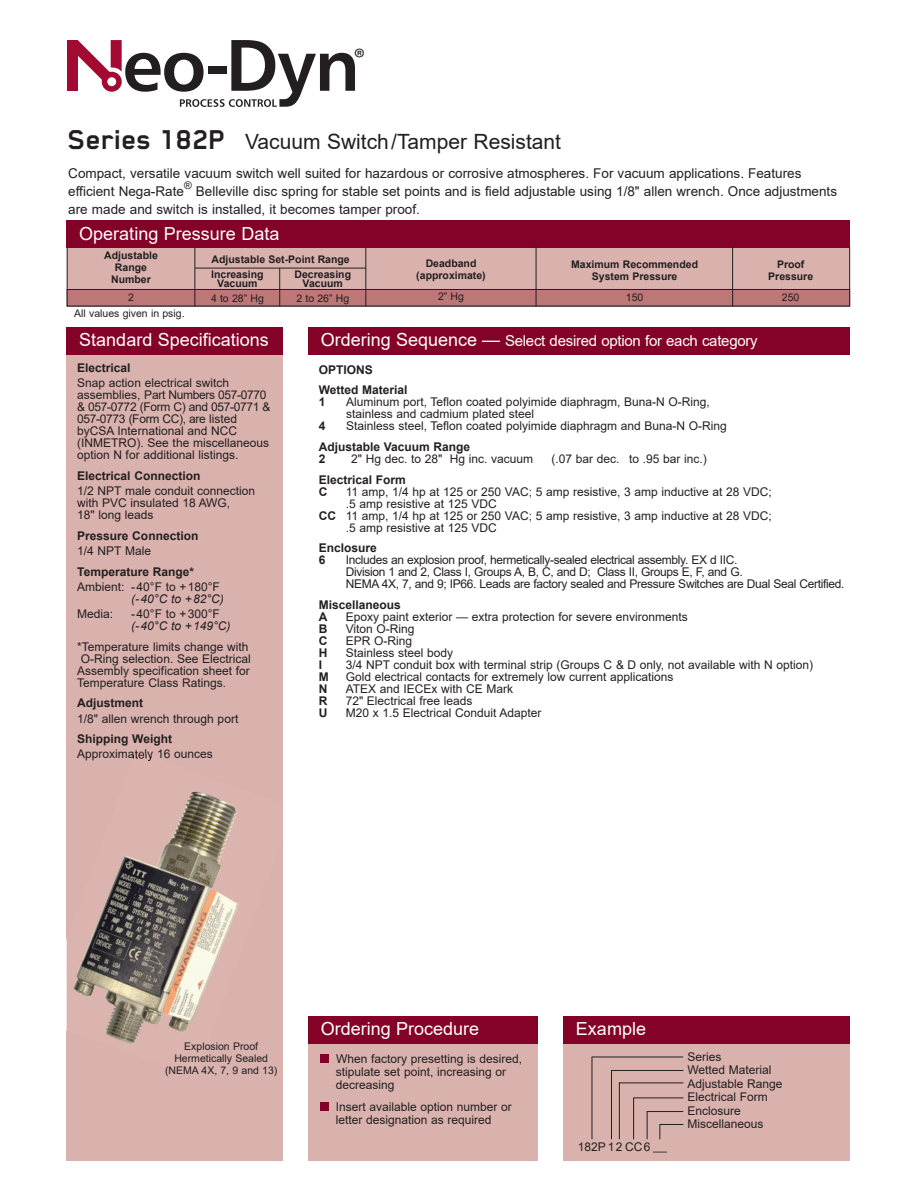
<style>
.page{position:relative;width:917px;height:1188px;background:#fff}
.page>*{position:absolute;margin:0;border:0;box-sizing:border-box;transform-origin:0 0}
.t1{font:27px "Myriad Pro";color:#231f20}
.t2{font:21px "Arial";color:#231f20}
.t3{font:18px "Arial";color:#fff}
.t4{font:15px "Arial";letter-spacing:-.015em;color:#fff}
.t5{font:13.5px/18px "Arial";color:#231f20}
.t6{font:12px/12px "Arial";color:#231f20}
.t7{font:12px/12px "Arial";letter-spacing:-.03em;color:#231f20}
.t8{font:700 12px/12px "Arial";color:#231f20}
.t9{font:italic 12px "Arial";color:#231f20}
.t10{font:700 10.5px/12px "Arial";color:#231f20;text-align:center}
.t11{font:10.5px/12px "Arial";color:#231f20;text-align:center}
.s1{font-family:"Blender";font-weight:700;font-size:31.5px}
.s2{font-size:18px}
.s3{font-weight:700}
</style>
<div class="page">
<div style="left:67px;top:353px;width:216px;height:807px;background:#d9b2ae"></div>
<div style="left:563px;top:1043px;width:287px;height:117px;background:#d9b2ae"></div>
<div style="left:67px;top:247px;width:782px;height:59px;background:#d9b2ae"></div>
<div style="left:67px;top:221px;width:783px;height:27px;background:#840128"></div>
<div style="left:67px;top:327px;width:216px;height:27px;background:#840128"></div>
<div style="left:308px;top:327px;width:542px;height:27px;background:#840128"></div>
<div style="left:67px;top:289px;width:782px;height:17px;background:#bc7776"></div>
<div style="left:67px;top:289px;width:783px;height:17px;border:1px solid #231f20"></div>
<div style="left:308px;top:1042px;width:230px;height:118px;background:#d9b2ae"></div>
<div style="left:320px;top:1054px;width:9px;height:8px;background:#840128"></div>
<div style="left:320px;top:1102px;width:9px;height:9px;background:#840128"></div>
<hr style="left:591px;top:1056px;width:92px;height:1px;background:#231f20">
<hr style="left:591px;top:1057px;width:1px;height:82px;background:#231f20">
<hr style="left:611px;top:1070px;width:72px;height:1px;background:#231f20">
<hr style="left:619px;top:1082px;width:64px;height:1px;background:#231f20">
<hr style="left:611px;top:1070px;width:1px;height:69px;background:#231f20">
<hr style="left:647px;top:1111px;width:36px;height:1px;background:#231f20">
<hr style="left:633px;top:1097px;width:50px;height:1px;background:#231f20">
<svg style="left:659px;top:1124px;width:24px;height:15px"></svg>
<hr style="left:619px;top:1082px;width:1px;height:57px;background:#231f20">
<hr style="left:633px;top:1098px;width:1px;height:41px;background:#231f20">
<svg style="left:647px;top:1112px;width:1px;height:27px"></svg>
<hr style="left:194px;top:247px;width:1px;height:59px;background:#231f20">
<hr style="left:279px;top:268px;width:1px;height:38px;background:#231f20">
<hr style="left:365px;top:247px;width:1px;height:59px;background:#231f20">
<hr style="left:195px;top:268px;width:171px;height:1px;background:#231f20">
<hr style="left:536px;top:247px;width:1px;height:59px;background:#231f20">
<hr style="left:732px;top:247px;width:1px;height:59px;background:#231f20">
<div style="left:308px;top:1016px;width:230px;height:27px;background:#840128"></div>
<div style="left:563px;top:1016px;width:287px;height:27px;background:#840128"></div>
<img style="left:66px;top:938px;width:1px;height:92px">
<img style="left:73px;top:750px;width:166px;height:294px">
<svg style="left:131px;top:750px;width:3px;height:11px"></svg>
<div style="left:67px;top:40px;width:11px;height:51px;background:#a30a32"></div>
<svg style="left:78px;top:40px;width:277px;height:67px"></svg>
<h1 class="t1" style="left:354px;top:41px;width:13px">®</h1>
<h2 class="t2" style="left:68px;top:130px;width:494px"><span class="s1">Series 182P</span> Vacuum Switch/Tamper Resistant</h2>
<p class="t5" style="left:68px;top:164px;width:734px">Compact, versatile vacuum switch well suited for hazardous or corrosive atmospheres. For vacuum applications. Features efficient Nega-Rate</p>
<p class="t11" style="left:184px;top:179px;width:9px">®</p>
<p class="t5" style="left:68px;top:182px;width:770px;text-indent:128px">Belleville disc spring for stable set points and is field adjustable using 1/8" allen wrench. Once adjustments are made and switch is installed, it becomes tamper proof.</p>
<h3 class="t3" style="left:79px;top:223px;width:202px">Operating Pressure Data</h3>
<p class="t10" style="left:104px;top:249px;width:55px">Adjustable<br>Range<br>Number</p>
<p class="t11" style="left:128px;top:291px;width:7px">2</p>
<p class="t11" style="left:74px;top:307px;width:112px">All values given in psig.</p>
<p class="t10" style="left:211px;top:251px;width:140px;line-height:15.6px;text-align:left">Adjustable Set-Point Range<br>Increasing</p>
<p class="t10" style="left:217px;top:278px;width:42px">Vacuum</p>
<p class="t11" style="left:211px;top:292px;width:54px">4 to 28” Hg</p>
<p class="t10" style="left:294px;top:270px;width:58px;line-height:9px">Decreasing<br>Vacuum</p>
<p class="t11" style="left:296px;top:292px;width:54px">2 to 26” Hg</p>
<p class="t10" style="left:416px;top:258px;width:71px">Deadband (approximate)</p>
<p class="t11" style="left:438px;top:291px;width:27px">2” Hg</p>
<p class="t10" style="left:571px;top:259px;width:128px">Maximum Recommended<br>System Pressure</p>
<p class="t11" style="left:626px;top:292px;width:19px">150</p>
<h3 class="t3" style="left:79px;top:330px;width:191px">Standard Specifications</h3>
<p class="t4" style="left:321px;top:333px;width:438px"><span class="s2">Ordering Sequence —</span> Select desired option for each category</p>
<p class="t10" style="left:768px;top:259px;width:46px">Proof<br>Pressure</p>
<p class="t11" style="left:782px;top:292px;width:19px">250</p>
<p class="t8" style="left:77px;top:362px;width:55px">Electrical</p>
<p class="t6" style="left:77px;top:377px;width:195px">Snap action electrical switch assemblies, Part Numbers 057-0770 &amp; 057-0772 (Form C) and 057-0771 &amp;<br>057-0773 (Form CC), are listed byCSA International and NCC (INMETRO). See the miscellaneous option N for additional listings.</p>
<p class="t8" style="left:77px;top:470px;width:125px">Electrical Connection</p>
<p class="t6" style="left:77px;top:485px;width:179px">1/2 NPT male conduit connection with PVC insulated 18 AWG,<br>18" long leads</p>
<p class="t8" style="left:77px;top:529px;width:123px">Pressure Connection</p>
<p class="t6" style="left:77px;top:545px;width:75px">1/4 NPT Male</p>
<p class="t8" style="left:77px;top:565px;width:118px">Temperature Range*</p>
<p class="t6" style="left:77px;top:581px;width:144px">Ambient: -40°F to +180°F</p>
<p class="t9" style="left:131px;top:592px;width:94px">(-40°C to +82°C)</p>
<p class="t6" style="left:77px;top:608px;width:38px">Media:</p>
<p class="t6" style="left:131px;top:608px;width:90px">-40°F to +300°F</p>
<p class="t9" style="left:131px;top:619px;width:101px">(-40°C to +149°C)</p>
<p class="t6" style="left:77px;top:640px;width:173px">*Temperature limits change with</p>
<p class="t6" style="left:81px;top:652px;width:171px">O-Ring selection. See Electrical</p>
<p class="t6" style="left:77px;top:664px;width:174px">Assembly specification sheet for</p>
<p class="t6" style="left:77px;top:676px;width:150px">Temperature Class Ratings.</p>
<p class="t8" style="left:77px;top:697px;width:67px">Adjustment</p>
<p class="t6" style="left:77px;top:712px;width:163px">1/8" allen wrench through port</p>
<p class="t8" style="left:77px;top:733px;width:96px">Shipping Weight</p>
<p class="t6" style="left:77px;top:748px;width:137px">Approximately 16 ounces</p>
<p class="t8" style="left:319px;top:359px;width:90px;line-height:20.7px">OPTIONS<br>Wetted Material</p>
<p class="t8" style="left:319px;top:396px;width:8px">1</p>
<p class="t6" style="left:346px;top:396px;width:365px">Aluminum port, Teflon coated polyimide diaphragm, Buna-N O-Ring, stainless and cadmium plated steel</p>
<p class="t8" style="left:319px;top:420px;width:8px">4</p>
<p class="t6" style="left:346px;top:420px;width:382px">Stainless steel, Teflon coated polyimide diaphragm and Buna-N O-Ring</p>
<p class="t8" style="left:319px;top:441px;width:153px">Adjustable Vacuum Range<br>2</p>
<p class="t6" style="left:351px;top:453px;width:183px">2" Hg dec. to 28" Hg inc. vacuum</p>
<p class="t6" style="left:551px;top:453px;width:157px">(.07 bar dec. to .95 bar inc.)</p>
<p class="t8" style="left:319px;top:473px;width:89px">Electrical Form<br>C</p>
<p class="t6" style="left:346px;top:485px;width:428px">11 amp, 1/4 hp at 125 or 250 VAC; 5 amp resistive, 3 amp inductive at 28 VDC;</p>
<p class="t6" style="left:346px;top:497px;width:153px">.5 amp resistive at 125 VDC</p>
<p class="t6" style="left:319px;top:509px;width:455px"><span class="s3">CC</span> 11 amp, 1/4 hp at 125 or 250 VAC; 5 amp resistive, 3 amp inductive at 28 VDC;</p>
<p class="t6" style="left:346px;top:521px;width:153px">.5 amp resistive at 125 VDC</p>
<p class="t8" style="left:319px;top:542px;width:60px">Enclosure<br>6</p>
<p class="t7" style="left:346px;top:554px;width:500px">Includes an explosion proof, hermetically-sealed electrical assembly. EX d IIC.<br>Division 1 and 2, Class I, Groups A, B, C, and D; Class II, Groups E, F, and G.<br>NEMA 4X, 7, and 9; IP66. Leads are factory sealed and Pressure Switches are Dual Seal Certified.</p>
<p class="t8" style="left:319px;top:599px;width:84px">Miscellaneous<br>A</p>
<p class="t6" style="left:346px;top:611px;width:344px">Epoxy paint exterior — extra protection for severe environments</p>
<p class="t8" style="left:319px;top:623px;width:10px">B</p>
<p class="t6" style="left:346px;top:623px;width:70px">Viton O-Ring</p>
<p class="t8" style="left:319px;top:635px;width:10px">C</p>
<p class="t6" style="left:346px;top:635px;width:68px">EPR O-Ring</p>
<p class="t8" style="left:319px;top:647px;width:10px">H</p>
<p class="t6" style="left:346px;top:647px;width:109px">Stainless steel body</p>
<p class="t8" style="left:319px;top:659px;width:5px">I</p>
<p class="t6" style="left:346px;top:659px;width:469px">3/4 NPT conduit box with terminal strip (Groups C &amp; D only, not available with N option)</p>
<p class="t8" style="left:319px;top:671px;width:11px">M</p>
<p class="t6" style="left:346px;top:671px;width:329px">Gold electrical contacts for extremely low current applications</p>
<p class="t8" style="left:319px;top:683px;width:10px">N</p>
<p class="t6" style="left:346px;top:683px;width:169px">ATEX and IECEx with CE Mark</p>
<p class="t8" style="left:319px;top:695px;width:10px">R</p>
<p class="t6" style="left:346px;top:695px;width:128px">72" Electrical free leads</p>
<p class="t8" style="left:319px;top:707px;width:10px">U</p>
<p class="t6" style="left:346px;top:707px;width:197px">M20 x 1.5 Electrical Conduit Adapter</p>
<p class="t11" style="left:165px;top:1040px;width:114px">Explosion Proof<br>Hermetically Sealed (NEMA 4X, 7, 9 and 13)</p>
<h3 class="t3" style="left:321px;top:1019px;width:160px">Ordering Procedure</h3>
<h3 class="t3" style="left:576px;top:1019px;width:72px">Example</h3>
<p class="t6" style="left:336px;top:1052px;width:188px;line-height:13.2px">When factory presetting is desired, stipulate set point, increasing or decreasing</p>
<p class="t6" style="left:336px;top:1100px;width:178px;line-height:13.2px">Insert available option number or letter designation as required</p>
<p class="t6" style="left:578px;top:1140px;width:90px">182P 12 CC6 _</p>
<p class="t6" style="left:687px;top:1050px;width:97px;line-height:13.5px">Series<br>Wetted Material<br>Adjustable Range<br>Electrical Form<br>Enclosure<br>Miscellaneous</p>
</div>
